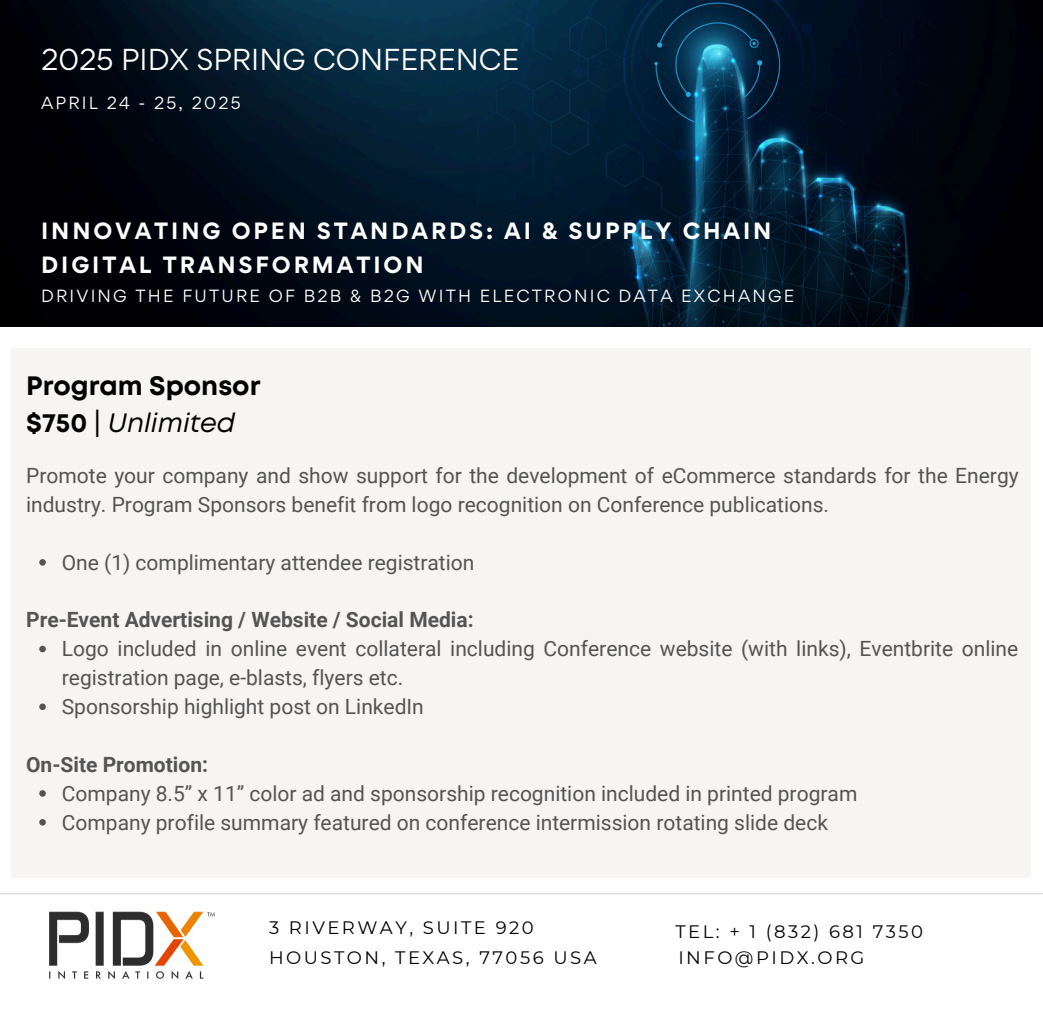
<style>
.page{position:relative;width:1043px;height:1014px;background:#fff}
.page>*{position:absolute;margin:0;border:0;box-sizing:border-box;transform-origin:0 0}
.t1{font:26.95px "Gordita";color:#fff}
.t2{font:700 26.6px/36.8px "Mont";color:#000}
.t3{font:21px/28.9px "Roboto";color:#545454}
.t4{font:700 21px/34.1px "Gordita";letter-spacing:.14em;color:#fff}
.t5{font:700 21px "Roboto";color:#545454}
.t6{font:18.03px/30.1px "Montserrat";letter-spacing:.14em;color:#000}
.t7{font:15.75px "Gordita";letter-spacing:.14em;color:#fff}
.s1{font-weight:400}
.s2{font-weight:400;font-style:italic}
</style>
<div class="page">
<div style="left:11px;top:348px;width:1019px;height:529px;background:#f6f5f4"></div>
<svg style="left:39px;top:559px;width:7px;height:7px"></svg>
<svg style="left:39px;top:646px;width:7px;height:6px"></svg>
<svg style="left:39px;top:703px;width:7px;height:7px"></svg>
<svg style="left:39px;top:790px;width:7px;height:7px"></svg>
<svg style="left:39px;top:819px;width:7px;height:6px"></svg>
<img style="left:49px;top:911px;width:166px;height:68px">
<hr style="left:0;top:893px;width:1042px;height:1px;background:#d9d9d9">
<img style="left:0;top:0;width:1042px;height:327px">
<p class="t1" style="left:41px;top:41px;width:479px">2025 PIDX SPRING CONFERENCE</p>
<p class="t7" style="left:41px;top:93px;width:201px">APRIL 24 - 25, 2025</p>
<p class="t4" style="left:41px;top:214px;width:731px">INNOVATING OPEN STANDARDS: AI &amp; SUPPLY CHAIN<br>DIGITAL TRANSFORMATION</p>
<p class="t7" style="left:41px;top:285px;width:754px">DRIVING THE FUTURE OF B2B &amp; B2G WITH ELECTRONIC DATA EXCHANGE</p>
<h4 class="t2" style="left:26px;top:369px;width:236px">Program Sponsor $750 <span class="s1">|</span> <span class="s2">Unlimited</span></h4>
<p class="t3" style="left:26px;top:461px;width:993px">Promote your company and show support for the development of eCommerce standards for the Energy industry. Program Sponsors benefit from logo recognition on Conference publications.</p>
<h1 class="t3" style="left:62px;top:548px;width:414px">One (1) complimentary attendee registration</h1>
<p class="t5" style="left:26px;top:608px;width:449px">Pre-Event Advertising / Website / Social Media:</p>
<h3 class="t3" style="left:62px;top:634px;width:957px">Logo included in online event collateral including Conference website (with links), Eventbrite online registration page, e-blasts, flyers etc.</h3>
<p class="t3" style="left:62px;top:692px;width:363px">Sponsorship highlight post on LinkedIn</p>
<h2 class="t5" style="left:26px;top:752px;width:183px">On-Site Promotion:</h2>
<h5 class="t3" style="left:62px;top:779px;width:796px">Company 8.5” x 11” color ad and sponsorship recognition included in printed program</h5>
<p class="t3" style="left:62px;top:808px;width:767px">Company profile summary featured on conference intermission rotating slide deck</p>
<h4 class="t6" style="left:269px;top:912px;width:329px">3 RIVERWAY, SUITE 920<br>HOUSTON, TEXAS, 77056 USA</h4>
<p class="t6" style="left:675px;top:916px;width:249px">TEL: + 1 (832) 681 7350</p>
<p class="t6" style="left:678px;top:942px;width:187px">INFO@PIDX.ORG</p>
</div>
